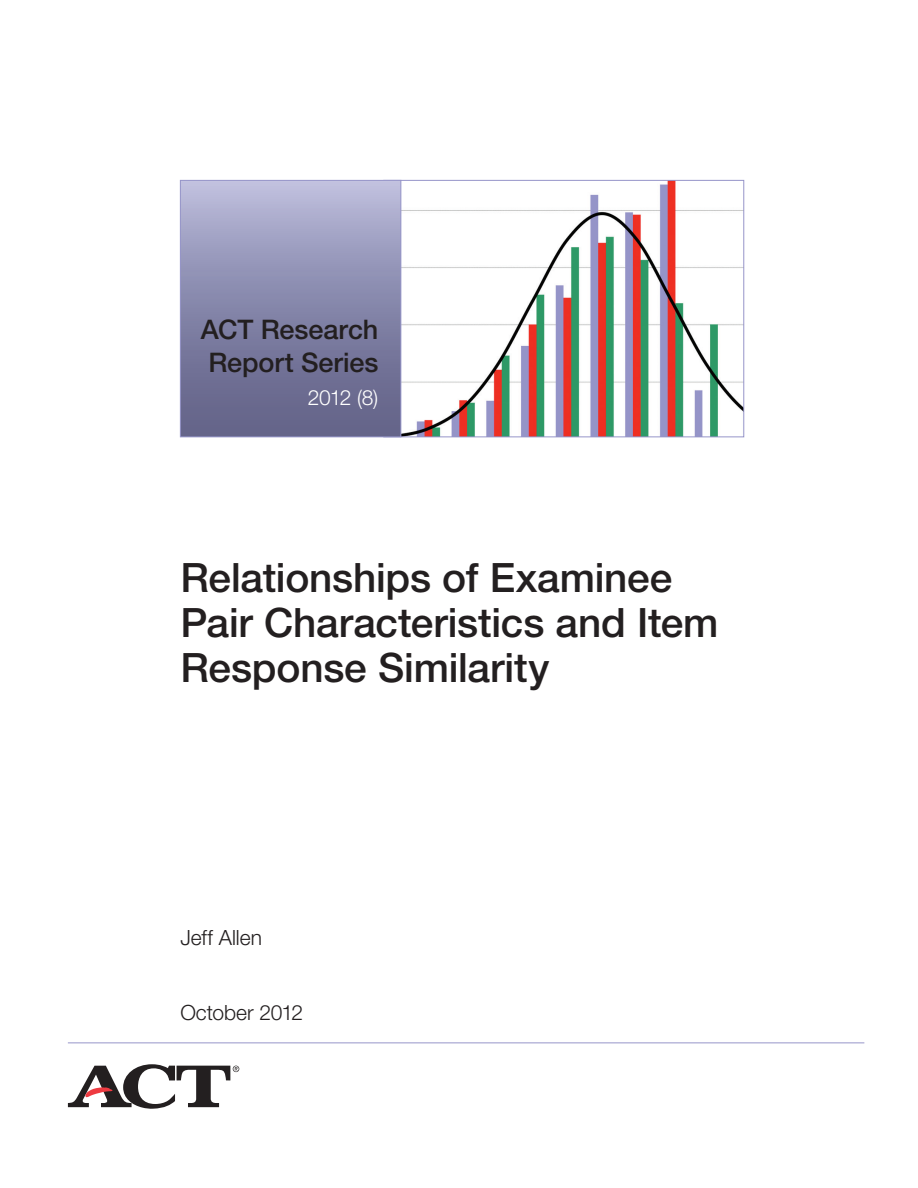
<style>
.page{position:relative;width:918px;height:1188px;background:#fff}
.page>*{position:absolute;margin:0;border:0;box-sizing:border-box;transform-origin:0 0}
.t1{font:500 40.5px/45px "Helvetica Neue LT Std";letter-spacing:-.005em;color:#231f20}
.t2{font:500 27px/33px "Helvetica Neue LT Std";letter-spacing:-.005em;color:#231f20}
.t3{font:300 21px "Helvetica Neue LT Std";color:#231f20}
.t4{font:300 21px "Helvetica Neue LT Std";color:#fff}
</style>
<div class="page">
<img style="left:401px;top:182px;width:341px;height:253px">
<div style="left:383px;top:180px;width:361px;height:257px;border:1px solid #9695c9"></div>
<div style="left:180px;top:180px;width:221px;height:257px;background:linear-gradient(to bottom,#b8b9d9,#5a5a81)"></div>
<div style="left:180px;top:180px;width:221px;height:257px;border:1px solid #9695c9"></div>
<svg style="left:68px;top:1064px;width:171px;height:44px"></svg>
<hr style="left:68px;top:1042px;width:796px;height:1px;background:#9695c9">
<p class="t2" style="left:201px;top:313px;width:179px">ACT Research<br>Report Series</p>
<p class="t4" style="left:308px;top:385px;width:72px">2012 (8)</p>
<p class="t1" style="left:180px;top:554px;width:540px">Relationships of Examinee<br>Pair Characteristics and Item<br>Response Similarity</p>
<p class="t3" style="left:180px;top:925px;width:83px">Jeff Allen</p>
<p class="t3" style="left:180px;top:1000px;width:124px">October 2012</p>
</div>
